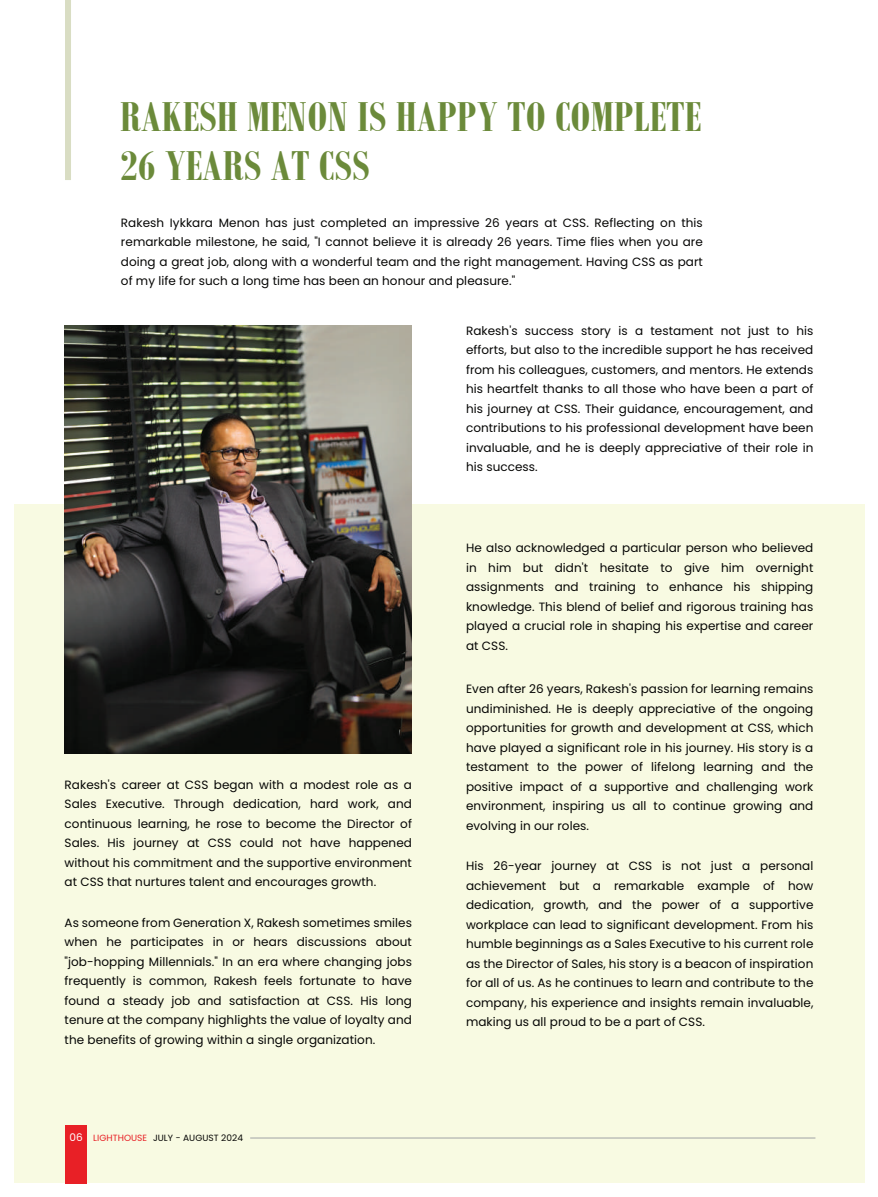
<style>
.page{position:relative;width:878px;height:1197px;background:#fff}
.page>*{position:absolute;margin:0;border:0;box-sizing:border-box;transform-origin:0 0}
.t1{font:700 45px/49.5px "Bodoni MT Condensed";letter-spacing:.01em;color:#6b8a3a}
.t2{font:12px/19.5px "Poppins";letter-spacing:.005em;color:#050504;text-align:justify}
.t3{font:9px "Poppins";letter-spacing:.005em;color:#050504}
.s1{font-size:10.5px;color:#fff}
.s2{color:#e82026}
</style>
<div class="page">
<div style="left:14px;top:504px;width:850px;height:678px;background:#f8fae2"></div>
<img style="left:65px;top:326px;width:347px;height:427px">
<div style="left:65px;top:0;width:6px;height:180px;background:#d9ddc3"></div>
<div style="left:65px;top:1124px;width:22px;height:59px;background:#e82026"></div>
<hr style="left:250px;top:1137px;width:565px;height:1px;background:#a1a3a6">
<h1 class="t1" style="left:120px;top:91px;width:582px">RAKESH MENON IS HAPPY TO COMPLETE<br>26 YEARS AT CSS</h1>
<p class="t2" style="left:121px;top:213px;width:583px">Rakesh Iykkara Menon has just completed an impressive 26 years at CSS. Reflecting on this remarkable milestone, he said, "I cannot believe it is already 26 years. Time flies when you are doing a great job, along with a wonderful team and the right management. Having CSS as part of my life for such a long time has been an honour and pleasure."</p>
<p class="t2" style="left:65px;top:774px;width:349px">Rakesh's career at CSS began with a modest role as a Sales Executive. Through dedication, hard work, and continuous learning, he rose to become the Director of Sales. His journey at CSS could not have happened without his commitment and the supportive environment at CSS that nurtures talent and encourages growth.</p>
<p class="t2" style="left:65px;top:912px;width:349px">As someone from Generation X, Rakesh sometimes smiles when he participates in or hears discussions about "job-hopping Millennials." In an era where changing jobs frequently is common, Rakesh feels fortunate to have found a steady job and satisfaction at CSS. His long tenure at the company highlights the value of loyalty and the benefits of growing within a single organization.</p>
<p class="t3" style="left:70px;top:1132px;width:175px"><span class="s1">06</span> <span class="s2">LIGHTHOUSE</span> JULY - AUGUST 2024</p>
<p class="t2" style="left:466px;top:320px;width:349px">Rakesh's success story is a testament not just to his efforts, but also to the incredible support he has received from his colleagues, customers, and mentors. He extends his heartfelt thanks to all those who have been a part of his journey at CSS. Their guidance, encouragement, and contributions to his professional development have been invaluable, and he is deeply appreciative of their role in his success.</p>
<p class="t2" style="left:466px;top:538px;width:349px">He also acknowledged a particular person who believed in him but didn't hesitate to give him overnight assignments and training to enhance his shipping knowledge. This blend of belief and rigorous training has played a crucial role in shaping his expertise and career at CSS.</p>
<p class="t2" style="left:466px;top:679px;width:349px">Even after 26 years, Rakesh's passion for learning remains undiminished. He is deeply appreciative of the ongoing opportunities for growth and development at CSS, which have played a significant role in his journey. His story is a testament to the power of lifelong learning and the positive impact of a supportive and challenging work environment, inspiring us all to continue growing and evolving in our roles.</p>
<p class="t2" style="left:466px;top:856px;width:349px">His 26-year journey at CSS is not just a personal achievement but a remarkable example of how dedication, growth, and the power of a supportive workplace can lead to significant development. From his humble beginnings as a Sales Executive to his current role as the Director of Sales, his story is a beacon of inspiration for all of us. As he continues to learn and contribute to the company, his experience and insights remain invaluable, making us all proud to be a part of CSS.</p>
</div>
